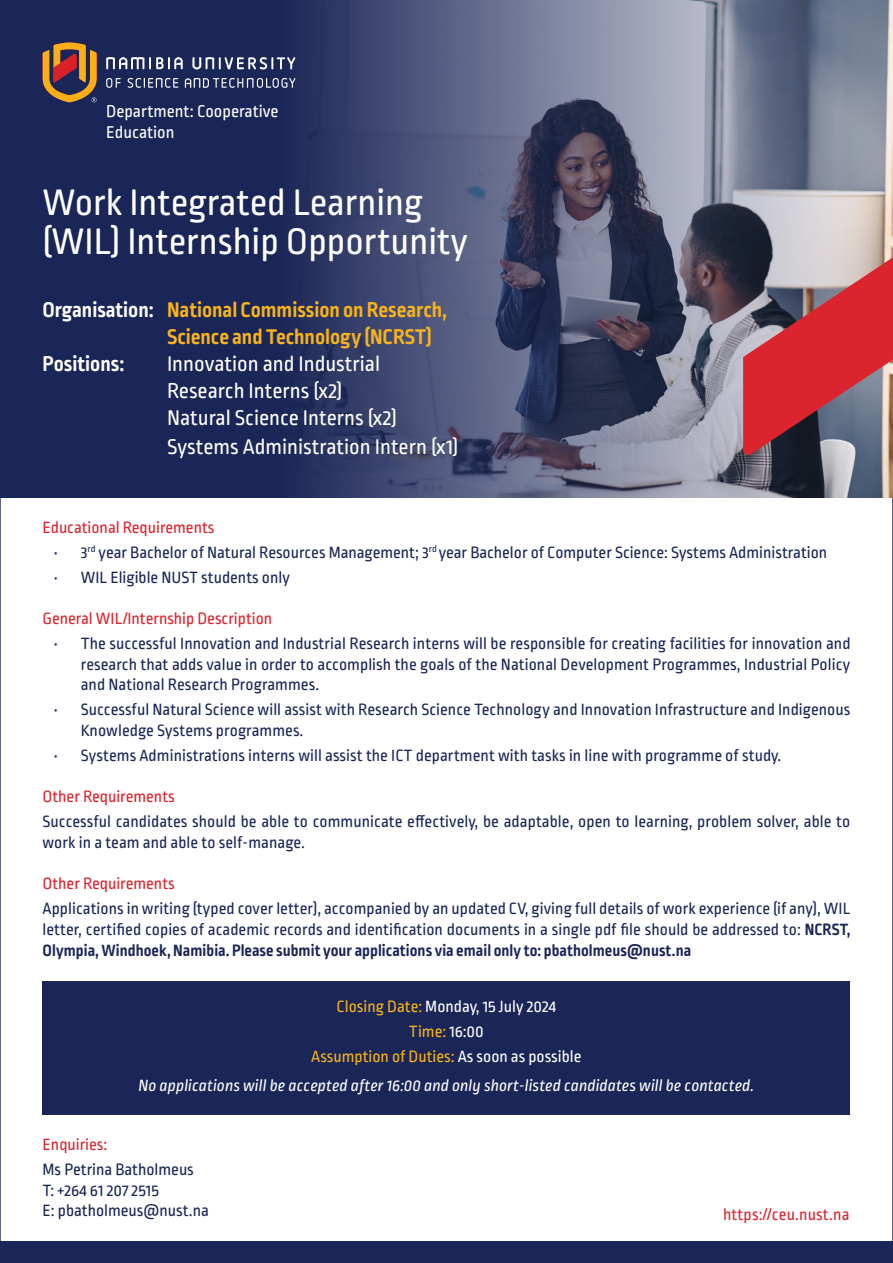
<style>
.page{position:relative;width:893px;height:1263px;background:#fff}
.page>*{position:absolute;margin:0;border:0;box-sizing:border-box;transform-origin:0 0}
.t1{font:39px "Ropa Soft Pro";color:#fff}
.t2{font:22.5px "Ropa Soft Pro";color:#fff}
.t3{font:700 22.5px "Ropa Soft Pro";color:#f7b21d}
.t4{font:700 22.5px "Ropa Soft Pro";color:#fff}
.t5{font:18px "Ropa Soft Pro";color:#fff}
.body_text{font:17.25px/20.7px "Ropa Soft Pro";letter-spacing:.005em;color:#1a2657;text-align:justify}
.body_text-2{font:17.25px "Ropa Soft Pro";color:#da252e}
.t6{font:italic 17.25px "Ropa Soft Pro";color:#fff}
.t7{font:17.25px "Ropa Soft Pro";color:#f7b21d}
.t8{font:17.25px "Ropa Soft Pro";color:#fff}
.s1{color:#fff}
.s2{font-weight:700}
.s3{color:#f7b21d}
</style>
<div class="page">
<div style="left:0;top:0;width:893px;height:497px;background:#1a2657"></div>
<div style="left:43px;top:981px;width:807px;height:133px;background:#1a2657"></div>
<div style="left:0;top:1242px;width:893px;height:21px;background:#1a2657"></div>
<img style="left:295px;top:0;width:598px;height:497px">
<svg style="left:743px;top:257px;width:150px;height:199px"></svg>
<svg style="left:106px;top:57px;width:189px;height:31px"></svg>
<svg style="left:43px;top:43px;width:54px;height:59px"></svg>
<p class="t5" style="left:106px;top:101px;width:174px">Department: Cooperative</p>
<p class="t5" style="left:106px;top:123px;width:70px">Education</p>
<p class="t1" style="left:43px;top:181px;width:382px">Work Integrated Learning</p>
<p class="t1" style="left:43px;top:220px;width:427px">(WIL) Internship Opportunity</p>
<p class="t3" style="left:43px;top:297px;width:406px"><span class="s1">Organisation:</span> National Commission on Research,</p>
<p class="t3" style="left:167px;top:324px;width:266px">Science and Technology (NCRST)</p>
<p class="t4" style="left:43px;top:351px;width:83px">Positions:</p>
<p class="t2" style="left:167px;top:351px;width:215px">Innovation and Industrial</p>
<p class="t2" style="left:167px;top:378px;width:177px">Research Interns (x2)</p>
<p class="t2" style="left:167px;top:405px;width:231px">Natural Science Interns (x2)</p>
<p class="t2" style="left:167px;top:434px;width:293px">Systems Administration Intern (x1)</p>
<p class="body_text-2" style="left:43px;top:518px;width:173px">Educational Requirements</p>
<p class="body_text" style="left:54px;top:543px;width:775px">• 3<sup>rd</sup> year Bachelor of Natural Resources Management; 3<sup>rd</sup> year Bachelor of Computer Science: Systems Administration</p>
<p class="body_text" style="left:54px;top:567px;width:238px">• WIL Eligible NUST students only</p>
<p class="body_text-2" style="left:43px;top:609px;width:231px">General WIL/Internship Description</p>
<p class="body_text" style="left:81px;top:634px;width:771px;text-indent:-27px">• The successful Innovation and Industrial Research interns will be responsible for creating facilities for innovation and research that adds value in order to accomplish the goals of the National Development Programmes, Industrial Policy and National Research Programmes.</p>
<p class="body_text" style="left:81px;top:700px;width:771px;text-indent:-27px">• Successful Natural Science will assist with Research Science Technology and Innovation Infrastructure and Indigenous<br>Knowledge Systems programmes.</p>
<p class="body_text" style="left:54px;top:746px;width:729px">• Systems Administrations interns will assist the ICT department with tasks in line with programme of study.</p>
<p class="body_text-2" style="left:43px;top:787px;width:134px">Other Requirements</p>
<p class="body_text" style="left:43px;top:812px;width:809px">Successful candidates should be able to communicate effectively, be adaptable, open to learning, problem solver, able to work in a team and able to self-manage.</p>
<p class="body_text-2" style="left:43px;top:874px;width:134px">Other Requirements</p>
<p class="body_text" style="left:43px;top:899px;width:809px">Applications in writing (typed cover letter), accompanied by an updated CV, giving full details of work experience (if any), WIL letter, certified copies of academic records and identification documents in a single pdf file should be addressed to: <span class="s2">NCRST, Olympia, Windhoek, Namibia. Please submit your applications via email only to: pbatholmeus@nust.na</span></p>
<p class="t8" style="left:337px;top:997px;width:221px"><span class="s3">Closing Date:</span> Monday, 15 July 2024</p>
<p class="t7" style="left:409px;top:1022px;width:76px">Time: <span class="s1">16:00</span></p>
<p class="t7" style="left:311px;top:1047px;width:272px">Assumption of Duties: <span class="s1">As soon as possible</span></p>
<p class="t6" style="left:138px;top:1076px;width:617px">No applications will be accepted after 16:00 and only short-listed candidates will be contacted.</p>
<p class="body_text-2" style="left:43px;top:1135px;width:66px">Enquiries:</p>
<p class="body_text" style="left:43px;top:1160px;width:153px">Ms Petrina Batholmeus</p>
<p class="body_text" style="left:43px;top:1180px;width:118px">T: +264 61 207 2515</p>
<p class="body_text" style="left:43px;top:1201px;width:168px">E: pbatholmeus@nust.na</p>
<p class="body_text-2" style="left:723px;top:1205px;width:128px">https://ceu.nust.na</p>
</div>
